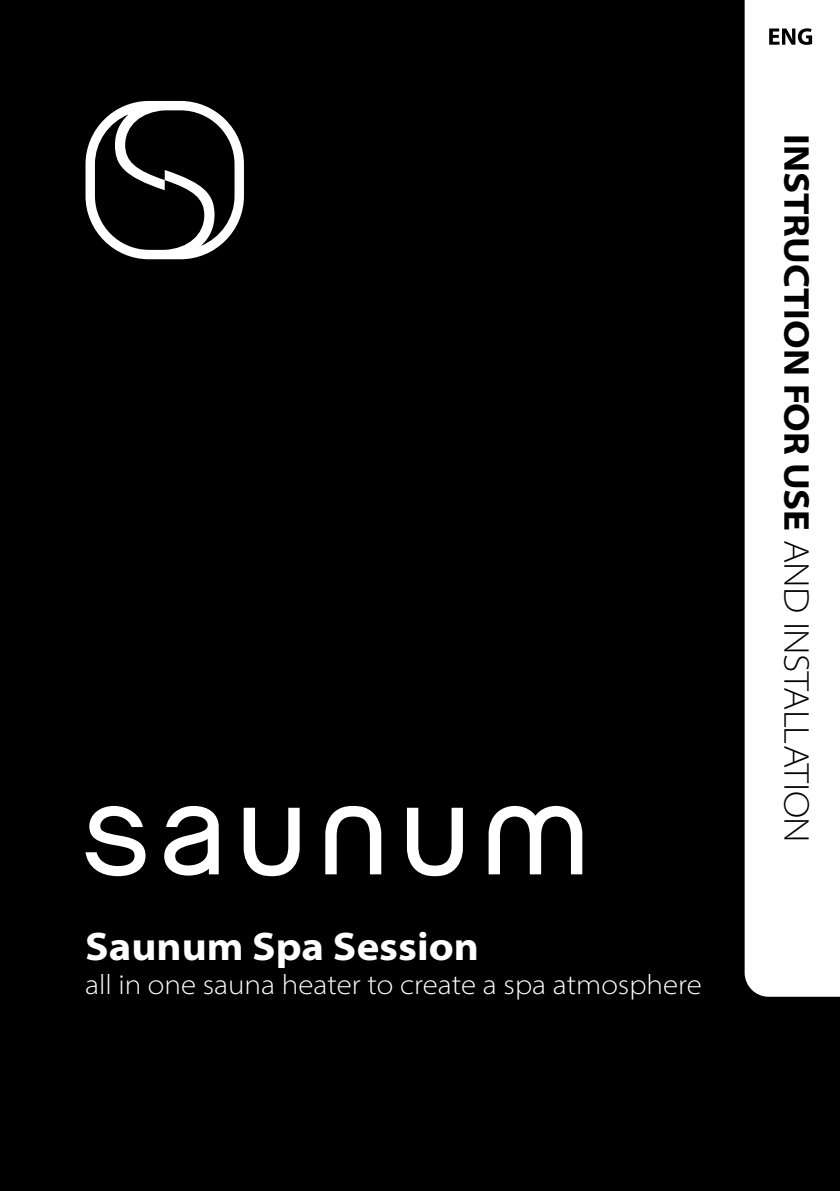
<style>
.page{position:relative;width:840px;height:1191px;background:#fff}
.page>*{position:absolute;margin:0;border:0;box-sizing:border-box;transform-origin:0 0}
.t1{font:700 semi-expanded 40px "Myriad Pro";color:#fff}
.t2{font:700 semi-expanded 36px "Myriad Pro";letter-spacing:-.005em;color:#000}
.t3{font:300 semi-expanded 28px "Myriad Pro";color:#fff}
.s1{font-weight:300}
</style>
<div class="page">
<div style="left:0;top:0;width:839px;height:1191px;background:#000"></div>
<div style="left:744px;top:0;width:95px;height:996px;background:#fff"></div>
<svg style="left:768px;top:28px;width:43px;height:17px"></svg>
<svg style="left:325px;top:806px;width:56px;height:68px"></svg>
<svg style="left:243px;top:807px;width:56px;height:69px"></svg>
<svg style="left:407px;top:807px;width:55px;height:69px"></svg>
<svg style="left:488px;top:806px;width:94px;height:68px"></svg>
<svg style="left:85px;top:806px;width:60px;height:70px"></svg>
<svg style="left:164px;top:806px;width:54px;height:69px"></svg>
<svg style="left:85px;top:101px;width:159px;height:158px"></svg>
<h1 class="t1" style="left:85px;top:920px;width:395px">Saunum Spa Session</h1>
<p class="t3" style="left:85px;top:967px;width:618px">all in one sauna heater to create a spa atmosphere</p>
<p class="t2" style="left:820px;top:134px;width:710px;rotate:90deg">INSTRUCTION FOR USE <span class="s1">AND INSTALLATION</span></p>
</div>
